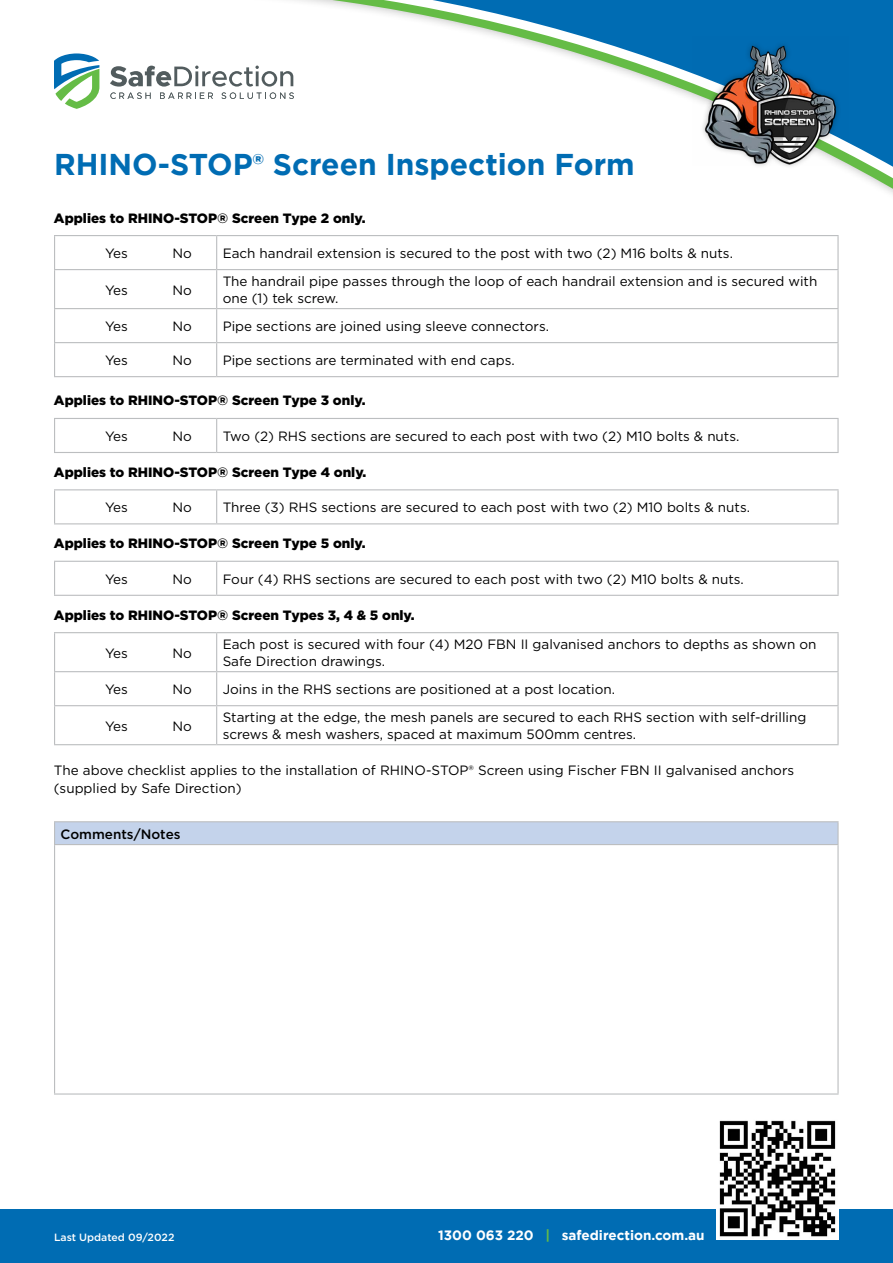
<style>
.page{position:relative;width:893px;height:1263px;background:#fff}
.page>*{position:absolute;margin:0;border:0;box-sizing:border-box;transform-origin:0 0}
.t1{font:700 30px "Gotham";color:#006cb3}
.t2{font:13.5px/16.2px "Gotham";color:#000}
.t3{font:900 13.5px "Gotham";color:#000}
.t4{font:700 13.5px "Gotham";color:#fff}
.t5{font:500 13.5px "Gotham";color:#000}
.t6{font:500 10.5px "Gotham";color:#fff}
.s1{color:#65bc46}
</style>
<div class="page">
<svg style="left:110px;top:66px;width:102px;height:33px"></svg>
<svg style="left:54px;top:53px;width:45px;height:56px"></svg>
<div style="left:0;top:1210px;width:893px;height:53px;background:#006cb3"></div>
<img style="left:717px;top:1120px;width:122px;height:120px">
<svg style="left:236px;top:0;width:657px;height:183px"></svg>
<div style="left:699px;top:40px;width:143px;height:129px;background:#fefefe"></div>
<img style="left:693px;top:37px;width:155px;height:128px">
<hr style="left:54px;top:235px;width:163px;height:1px;background:#bcbec0">
<hr style="left:54px;top:236px;width:1px;height:33px;background:#bcbec0">
<hr style="left:217px;top:235px;width:622px;height:1px;background:#bcbec0">
<hr style="left:216px;top:236px;width:1px;height:33px;background:#bcbec0">
<hr style="left:837px;top:236px;width:2px;height:33px;background:#bcbec0">
<hr style="left:54px;top:269px;width:163px;height:1px;background:#bcbec0">
<hr style="left:54px;top:270px;width:1px;height:38px;background:#bcbec0">
<hr style="left:217px;top:269px;width:622px;height:1px;background:#bcbec0">
<hr style="left:216px;top:270px;width:1px;height:38px;background:#bcbec0">
<hr style="left:837px;top:270px;width:2px;height:38px;background:#bcbec0">
<hr style="left:54px;top:308px;width:163px;height:1px;background:#bcbec0">
<hr style="left:54px;top:309px;width:1px;height:33px;background:#bcbec0">
<hr style="left:217px;top:308px;width:622px;height:1px;background:#bcbec0">
<hr style="left:216px;top:309px;width:1px;height:33px;background:#bcbec0">
<hr style="left:837px;top:309px;width:2px;height:33px;background:#bcbec0">
<hr style="left:54px;top:342px;width:163px;height:1px;background:#bcbec0">
<hr style="left:54px;top:343px;width:1px;height:33px;background:#bcbec0">
<hr style="left:217px;top:342px;width:622px;height:1px;background:#bcbec0">
<hr style="left:216px;top:343px;width:1px;height:33px;background:#bcbec0">
<hr style="left:837px;top:343px;width:2px;height:33px;background:#bcbec0">
<hr style="left:54px;top:376px;width:163px;height:1px;background:#bcbec0">
<hr style="left:217px;top:376px;width:622px;height:1px;background:#bcbec0">
<hr style="left:54px;top:418px;width:163px;height:1px;background:#bcbec0">
<hr style="left:54px;top:419px;width:1px;height:33px;background:#bcbec0">
<hr style="left:217px;top:418px;width:622px;height:1px;background:#bcbec0">
<hr style="left:216px;top:419px;width:1px;height:33px;background:#bcbec0">
<hr style="left:837px;top:419px;width:2px;height:33px;background:#bcbec0">
<hr style="left:54px;top:452px;width:163px;height:1px;background:#bcbec0">
<hr style="left:217px;top:452px;width:622px;height:1px;background:#bcbec0">
<hr style="left:54px;top:489px;width:163px;height:1px;background:#bcbec0">
<hr style="left:54px;top:490px;width:1px;height:33px;background:#bcbec0">
<hr style="left:217px;top:489px;width:622px;height:1px;background:#bcbec0">
<hr style="left:216px;top:490px;width:1px;height:33px;background:#bcbec0">
<hr style="left:837px;top:490px;width:2px;height:33px;background:#bcbec0">
<hr style="left:54px;top:523px;width:163px;height:1px;background:#bcbec0">
<hr style="left:217px;top:523px;width:622px;height:1px;background:#bcbec0">
<hr style="left:54px;top:561px;width:163px;height:1px;background:#bcbec0">
<hr style="left:54px;top:562px;width:1px;height:33px;background:#bcbec0">
<hr style="left:217px;top:561px;width:622px;height:1px;background:#bcbec0">
<hr style="left:216px;top:562px;width:1px;height:33px;background:#bcbec0">
<hr style="left:837px;top:562px;width:2px;height:33px;background:#bcbec0">
<hr style="left:54px;top:595px;width:163px;height:1px;background:#bcbec0">
<hr style="left:217px;top:595px;width:622px;height:1px;background:#bcbec0">
<hr style="left:54px;top:632px;width:163px;height:1px;background:#bcbec0">
<hr style="left:54px;top:633px;width:1px;height:38px;background:#bcbec0">
<hr style="left:217px;top:632px;width:622px;height:1px;background:#bcbec0">
<hr style="left:216px;top:633px;width:1px;height:38px;background:#bcbec0">
<hr style="left:837px;top:633px;width:2px;height:38px;background:#bcbec0">
<hr style="left:54px;top:671px;width:163px;height:1px;background:#bcbec0">
<hr style="left:54px;top:672px;width:1px;height:33px;background:#bcbec0">
<hr style="left:217px;top:671px;width:622px;height:1px;background:#bcbec0">
<hr style="left:216px;top:672px;width:1px;height:33px;background:#bcbec0">
<hr style="left:837px;top:672px;width:2px;height:33px;background:#bcbec0">
<hr style="left:54px;top:705px;width:163px;height:1px;background:#bcbec0">
<hr style="left:54px;top:706px;width:1px;height:38px;background:#bcbec0">
<hr style="left:217px;top:705px;width:622px;height:1px;background:#bcbec0">
<hr style="left:216px;top:706px;width:1px;height:38px;background:#bcbec0">
<hr style="left:837px;top:706px;width:2px;height:38px;background:#bcbec0">
<hr style="left:54px;top:744px;width:163px;height:1px;background:#bcbec0">
<hr style="left:217px;top:744px;width:622px;height:1px;background:#bcbec0">
<div style="left:55px;top:822px;width:783px;height:22px;background:#c4d3eb"></div>
<hr style="left:54px;top:821px;width:785px;height:1px;background:#bcbec0">
<svg style="left:54px;top:822px;width:1px;height:22px"></svg>
<hr style="left:837px;top:822px;width:2px;height:22px;background:#bcbec0">
<hr style="left:54px;top:844px;width:785px;height:1px;background:#bcbec0">
<hr style="left:54px;top:845px;width:1px;height:248px;background:#bcbec0">
<hr style="left:837px;top:845px;width:2px;height:248px;background:#bcbec0">
<hr style="left:54px;top:1093px;width:785px;height:1px;background:#bcbec0">
<h1 class="t1" style="left:54px;top:144px;width:582px">RHINO-STOP® Screen Inspection Form</h1>
<p class="t3" style="left:54px;top:210px;width:313px">Applies to RHINO-STOP® Screen Type 2 only.</p>
<p class="t2" style="left:105px;top:245px;width:24px">Yes</p>
<p class="t2" style="left:173px;top:245px;width:21px">No</p>
<p class="t2" style="left:223px;top:245px;width:512px">Each handrail extension is secured to the post with two (2) M16 bolts &amp; nuts.</p>
<p class="t2" style="left:105px;top:281px;width:24px">Yes</p>
<p class="t2" style="left:173px;top:281px;width:21px">No</p>
<p class="t2" style="left:223px;top:273px;width:596px">The handrail pipe passes through the loop of each handrail extension and is secured with one (1) tek screw.</p>
<p class="t2" style="left:105px;top:318px;width:24px">Yes</p>
<p class="t2" style="left:173px;top:318px;width:21px">No</p>
<p class="t2" style="left:223px;top:318px;width:328px">Pipe sections are joined using sleeve connectors.</p>
<p class="t2" style="left:105px;top:352px;width:24px">Yes</p>
<p class="t2" style="left:173px;top:352px;width:21px">No</p>
<p class="t2" style="left:223px;top:352px;width:294px">Pipe sections are terminated with end caps.</p>
<p class="t3" style="left:54px;top:393px;width:313px">Applies to RHINO-STOP® Screen Type 3 only.</p>
<p class="t2" style="left:105px;top:428px;width:24px">Yes</p>
<p class="t2" style="left:173px;top:428px;width:21px">No</p>
<p class="t2" style="left:223px;top:428px;width:518px">Two (2) RHS sections are secured to each post with two (2) M10 bolts &amp; nuts.</p>
<p class="t3" style="left:54px;top:464px;width:314px">Applies to RHINO-STOP® Screen Type 4 only.</p>
<p class="t2" style="left:105px;top:499px;width:24px">Yes</p>
<p class="t2" style="left:173px;top:499px;width:21px">No</p>
<p class="t2" style="left:223px;top:499px;width:529px">Three (3) RHS sections are secured to each post with two (2) M10 bolts &amp; nuts.</p>
<p class="t3" style="left:54px;top:536px;width:313px">Applies to RHINO-STOP® Screen Type 5 only.</p>
<p class="t2" style="left:105px;top:570px;width:24px">Yes</p>
<p class="t2" style="left:173px;top:570px;width:21px">No</p>
<p class="t2" style="left:223px;top:570px;width:523px">Four (4) RHS sections are secured to each post with two (2) M10 bolts &amp; nuts.</p>
<p class="t3" style="left:54px;top:607px;width:362px">Applies to RHINO-STOP® Screen Types 3, 4 &amp; 5 only.</p>
<p class="t2" style="left:105px;top:644px;width:24px">Yes</p>
<p class="t2" style="left:173px;top:644px;width:21px">No</p>
<p class="t2" style="left:223px;top:636px;width:595px">Each post is secured with four (4) M20 FBN II galvanised anchors to depths as shown on<br>Safe Direction drawings.</p>
<p class="t2" style="left:105px;top:681px;width:24px">Yes</p>
<p class="t2" style="left:173px;top:681px;width:21px">No</p>
<p class="t2" style="left:223px;top:681px;width:394px">Joins in the RHS sections are positioned at a post location.</p>
<p class="t2" style="left:105px;top:717px;width:24px">Yes</p>
<p class="t2" style="left:173px;top:717px;width:21px">No</p>
<p class="t2" style="left:223px;top:709px;width:585px">Starting at the edge, the mesh panels are secured to each RHS section with self-drilling screws &amp; mesh washers, spaced at maximum 500mm centres.</p>
<p class="t2" style="left:54px;top:761px;width:742px;line-height:18px">The above checklist applies to the installation of RHINO-STOP® Screen using Fischer FBN II galvanised anchors (supplied by Safe Direction)</p>
<p class="t5" style="left:61px;top:825px;width:122px">Comments/Notes</p>
<p class="t6" style="left:54px;top:1230px;width:122px">Last Updated 09/2022</p>
<p class="t4" style="left:438px;top:1226px;width:268px">1300 063 220 <span class="s1">|</span> safedirection.com.au</p>
</div>
